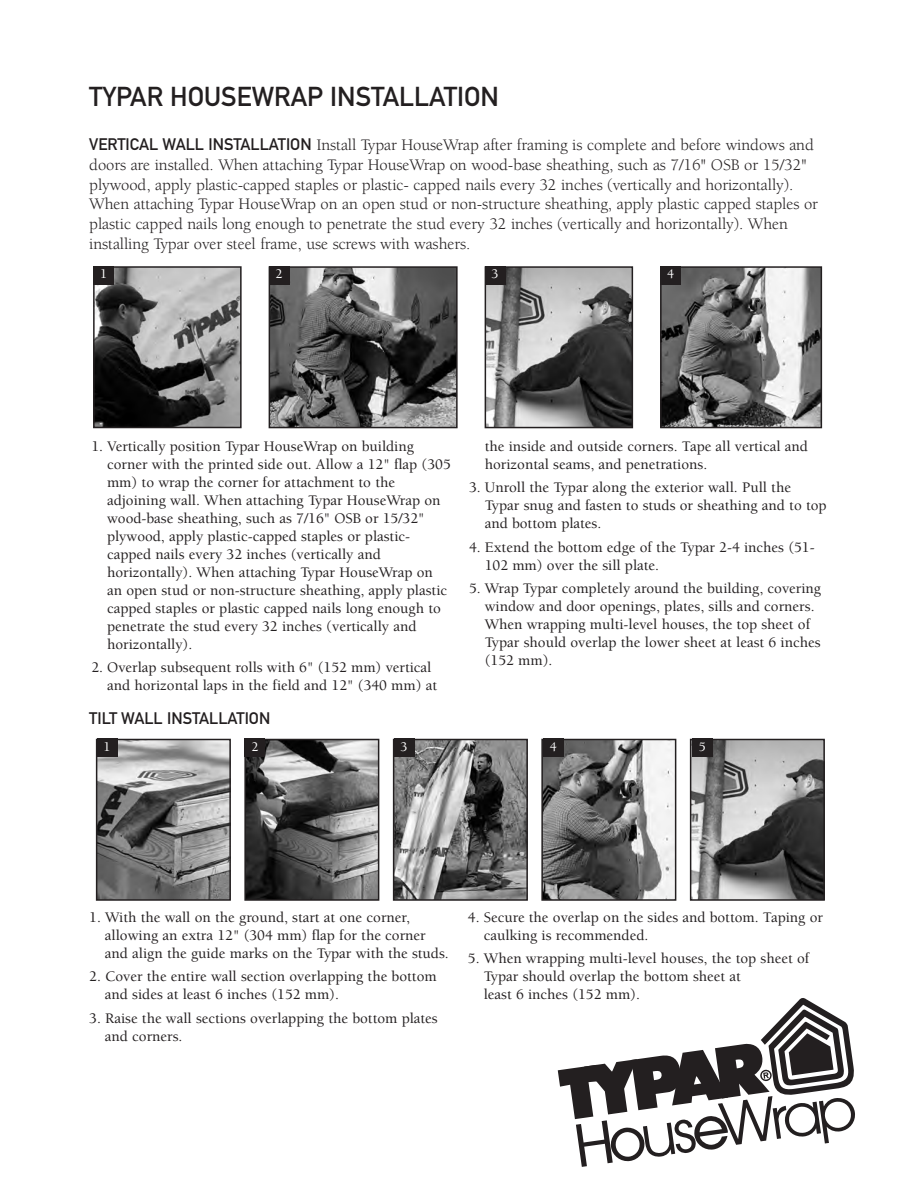
<style>
.page{position:relative;width:918px;height:1188px;background:#fff}
.page>*{position:absolute;margin:0;border:0;box-sizing:border-box;transform-origin:0 0}
.t1{font:27px "DIN Mittelschrift";color:#231f20}
.t2{font:16.5px/19.8px "Berkeley";letter-spacing:-.005em;color:#231f20}
.t3{font:16.5px "DIN Mittelschrift";color:#231f20}
.t4{font:500 15px/18px "Berkeley";color:#231f20}
.t5{font:500 13.5px "Berkeley";color:#fff}
.s1{font-family:"DIN Mittelschrift"}
</style>
<div class="page">
<img style="left:272px;top:269px;width:183px;height:156px">
<div style="left:269px;top:266px;width:189px;height:162px;border:2px solid #231f20"></div>
<img style="left:488px;top:269px;width:142px;height:156px">
<div style="left:485px;top:266px;width:148px;height:162px;border:2px solid #231f20"></div>
<img style="left:663px;top:269px;width:156px;height:156px">
<div style="left:660px;top:266px;width:162px;height:162px;border:2px solid #231f20"></div>
<img style="left:96px;top:269px;width:143px;height:156px">
<div style="left:93px;top:266px;width:149px;height:162px;border:2px solid #231f20"></div>
<div style="left:93px;top:266px;width:21px;height:19px;background:#231f20"></div>
<div style="left:269px;top:266px;width:21px;height:19px;background:#231f20"></div>
<div style="left:485px;top:266px;width:21px;height:18px;background:#231f20"></div>
<div style="left:660px;top:266px;width:21px;height:19px;background:#231f20"></div>
<img style="left:99px;top:742px;width:129px;height:156px">
<div style="left:96px;top:739px;width:135px;height:162px;border:2px solid #231f20"></div>
<img style="left:247px;top:742px;width:129px;height:156px">
<div style="left:244px;top:739px;width:135px;height:162px;border:2px solid #231f20"></div>
<img style="left:396px;top:742px;width:129px;height:156px">
<div style="left:393px;top:739px;width:135px;height:162px;border:2px solid #231f20"></div>
<img style="left:544px;top:742px;width:129px;height:156px">
<div style="left:541px;top:739px;width:135px;height:162px;border:2px solid #231f20"></div>
<img style="left:693px;top:742px;width:129px;height:156px">
<div style="left:690px;top:739px;width:135px;height:162px;border:2px solid #231f20"></div>
<div style="left:97px;top:739px;width:21px;height:18px;background:#231f20"></div>
<div style="left:244px;top:739px;width:21px;height:18px;background:#231f20"></div>
<div style="left:394px;top:739px;width:21px;height:18px;background:#231f20"></div>
<div style="left:543px;top:739px;width:21px;height:18px;background:#231f20"></div>
<div style="left:692px;top:739px;width:21px;height:18px;background:#231f20"></div>
<svg style="left:558px;top:998px;width:297px;height:169px"></svg>
<h1 class="t1" style="left:89px;top:87px;width:411px">TYPAR HOUSEWRAP INSTALLATION</h1>
<p class="t2" style="left:89px;top:136px;width:730px"><span class="s1">VERTICAL WALL INSTALLATION</span> Install Typar HouseWrap after framing is complete and before windows and doors are installed. When attaching Typar HouseWrap on wood-base sheathing, such as 7/16" OSB or 15/32" plywood, apply plastic-capped staples or plastic- capped nails every 32 inches (vertically and horizontally).<br>When attaching Typar HouseWrap on an open stud or non-structure sheathing, apply plastic capped staples or plastic capped nails long enough to penetrate the stud every 32 inches (vertically and horizontally). When installing Typar over steel frame, use screws with washers.</p>
<p class="t5" style="left:100px;top:269px;width:9px">1</p>
<p class="t5" style="left:276px;top:269px;width:9px">2</p>
<p class="t5" style="left:492px;top:269px;width:9px">3</p>
<p class="t5" style="left:667px;top:269px;width:9px">4</p>
<p class="t4" style="left:107px;top:438px;width:345px;text-indent:-16px">1. Vertically position Typar HouseWrap on building corner with the printed side out. Allow a 12" flap (305 mm) to wrap the corner for attachment to the adjoining wall. When attaching Typar HouseWrap on wood-base sheathing, such as 7/16" OSB or 15/32" plywood, apply plastic-capped staples or plastic&shy;capped nails every 32 inches (vertically and horizontally). When attaching Typar HouseWrap on an open stud or non-structure sheathing, apply plastic capped staples or plastic capped nails long enough to penetrate the stud every 32 inches (vertically and horizontally).</p>
<p class="t4" style="left:107px;top:660px;width:332px;text-indent:-16px">2. Overlap subsequent rolls with 6" (152 mm) vertical and horizontal laps in the field and 12" (340 mm) at</p>
<p class="t3" style="left:89px;top:712px;width:183px">TILT WALL INSTALLATION</p>
<p class="t4" style="left:485px;top:438px;width:325px">the inside and outside corners. Tape all vertical and horizontal seams, and penetrations.</p>
<p class="t4" style="left:485px;top:480px;width:343px;text-indent:-16px">3. Unroll the Typar along the exterior wall. Pull the<br>Typar snug and fasten to studs or sheathing and to top and bottom plates.</p>
<p class="t4" style="left:485px;top:539px;width:331px;text-indent:-16px">4. Extend the bottom edge of the Typar 2-4 inches (51-<br>102 mm) over the sill plate.</p>
<p class="t4" style="left:485px;top:581px;width:338px;text-indent:-16px">5. Wrap Typar completely around the building, covering window and door openings, plates, sills and corners.<br>When wrapping multi-level houses, the top sheet of Typar should overlap the lower sheet at least 6 inches (152 mm).</p>
<p class="t5" style="left:104px;top:741px;width:9px">1</p>
<p class="t5" style="left:251px;top:741px;width:9px">2</p>
<p class="t5" style="left:401px;top:741px;width:9px">3</p>
<p class="t5" style="left:550px;top:741px;width:9px">4</p>
<p class="t5" style="left:699px;top:741px;width:9px">5</p>
<p class="t4" style="left:105px;top:909px;width:345px;text-indent:-16px">1. With the wall on the ground, start at one corner, allowing an extra 12" (304 mm) flap for the corner and align the guide marks on the Typar with the studs.</p>
<p class="t4" style="left:105px;top:969px;width:333px;text-indent:-16px">2. Cover the entire wall section overlapping the bottom and sides at least 6 inches (152 mm).</p>
<p class="t4" style="left:105px;top:1010px;width:334px;text-indent:-16px">3. Raise the wall sections overlapping the bottom plates and corners.</p>
<p class="t4" style="left:484px;top:909px;width:341px;text-indent:-16px">4. Secure the overlap on the sides and bottom. Taping or caulking is recommended.</p>
<p class="t4" style="left:484px;top:951px;width:327px;text-indent:-16px">5. When wrapping multi-level houses, the top sheet of<br>Typar should overlap the bottom sheet at<br>least 6 inches (152 mm).</p>
</div>
